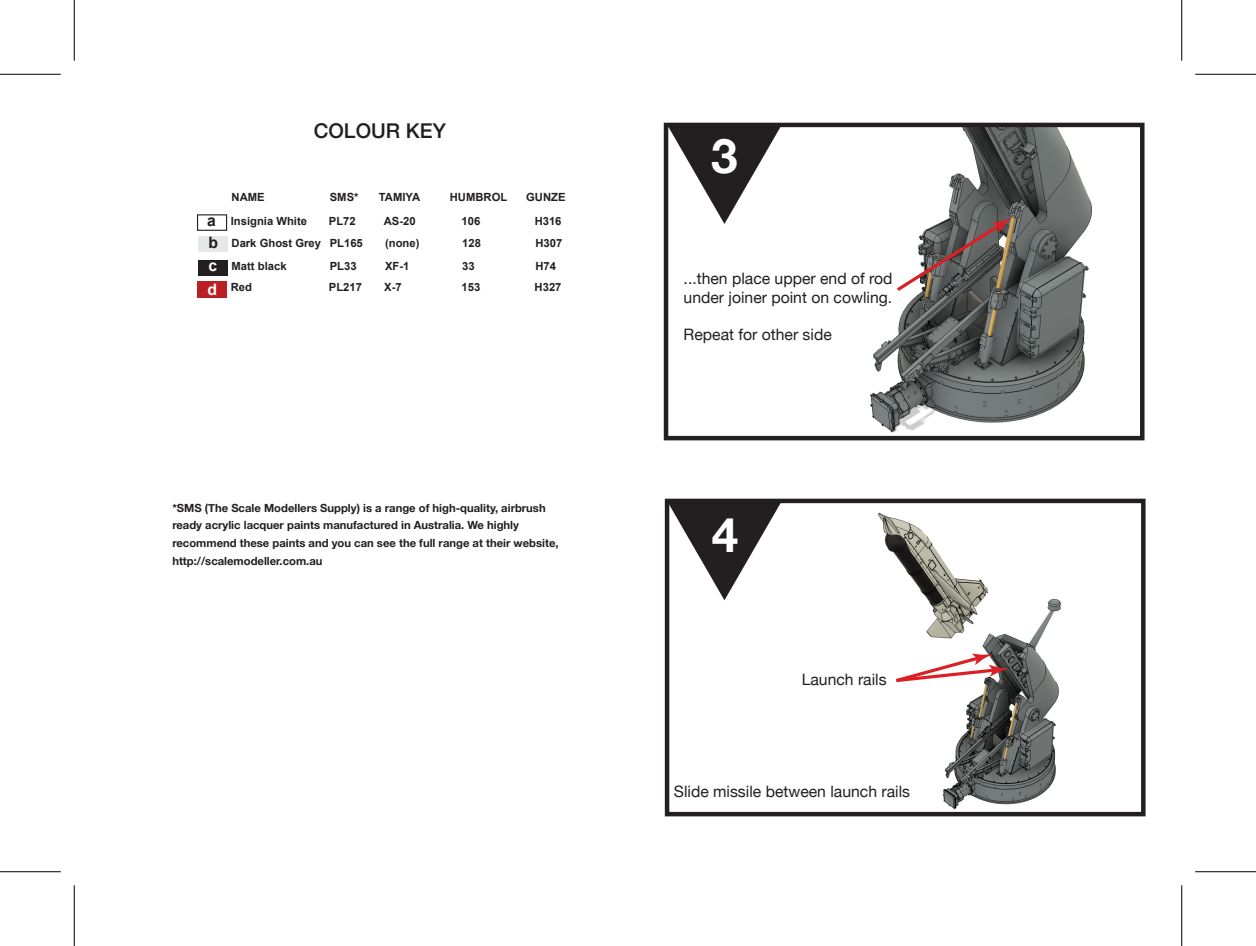
<style>
.page{position:relative;width:1256px;height:946px;background:#fff}
.page>*{position:absolute;margin:0;border:0;box-sizing:border-box;transform-origin:0 0}
.t1{font:700 47.7px "Helvetica Neue";color:#fff}
.t2{font:500 20.47px "Helvetica Neue";color:#231f20}
.t3{font:15.75px/18.9px "Helvetica Neue";color:#231f20}
.t4{font:700 15.75px "Arial";color:#231f20}
.t5{font:700 15.75px/23.8px "Arial";color:#fff}
.t6{font:700 11.25px/17.6px "Helvetica Neue";color:#231f20}
.t7{font:700 11.25px "Arial";color:#231f20}
</style>
<div class="page">
<img style="left:878px;top:512px;width:184px;height:298px">
<img style="left:870px;top:128px;width:222px;height:305px">
<div style="left:664px;top:123px;width:480px;height:317px;border:4px solid #231f20"></div>
<svg style="left:667px;top:125px;width:115px;height:99px"></svg>
<div style="left:665px;top:499px;width:480px;height:317px;border:4px solid #231f20"></div>
<svg style="left:667px;top:501px;width:115px;height:99px"></svg>
<div style="left:198px;top:237px;width:29px;height:15px;background:#e5e8e7"></div>
<div style="left:198px;top:260px;width:29px;height:15px;background:#231f20"></div>
<div style="left:197px;top:214px;width:30px;height:17px;border:1px solid #231f20"></div>
<div style="left:197px;top:281px;width:30px;height:17px;background:#bb1f24"></div>
<svg style="left:893px;top:218px;width:119px;height:76px"></svg>
<svg style="left:892px;top:653px;width:116px;height:31px"></svg>
<hr style="left:0;top:74px;width:61px;height:1px;background:#000">
<hr style="left:1195px;top:74px;width:61px;height:1px;background:#000">
<hr style="left:0;top:871px;width:61px;height:1px;background:#000">
<hr style="left:1195px;top:871px;width:61px;height:1px;background:#000">
<hr style="left:74px;top:0;width:1px;height:61px;background:#000">
<hr style="left:74px;top:885px;width:1px;height:61px;background:#000">
<hr style="left:1181px;top:0;width:1px;height:61px;background:#000">
<hr style="left:1181px;top:885px;width:1px;height:61px;background:#000">
<h2 class="t2" style="left:314px;top:114px;width:134px">COLOUR KEY</h2>
<h3 class="t4" style="left:207px;top:210px;width:10px">a</h3>
<h3 class="t4" style="left:208px;top:232px;width:11px">b</h3>
<h3 class="t5" style="left:208px;top:254px;width:11px">c d</h3>
<p class="t7" style="left:232px;top:189px;width:35px">NAME</p>
<p class="t7" style="left:330px;top:189px;width:30px">SMS*</p>
<p class="t7" style="left:379px;top:189px;width:43px">TAMIYA</p>
<p class="t7" style="left:450px;top:189px;width:59px">HUMBROL</p>
<p class="t7" style="left:526px;top:189px;width:41px">GUNZE</p>
<p class="t7" style="left:231px;top:214px;width:78px">Insignia White</p>
<p class="t7" style="left:329px;top:214px;width:28px">PL72</p>
<p class="t7" style="left:384px;top:214px;width:33px">AS-20</p>
<p class="t7" style="left:461px;top:214px;width:20px">106</p>
<p class="t7" style="left:535px;top:214px;width:28px">H316</p>
<p class="t7" style="left:232px;top:236px;width:133px">Dark Ghost Grey PL165</p>
<p class="t7" style="left:385px;top:236px;width:36px">(none)</p>
<p class="t7" style="left:462px;top:236px;width:20px">128</p>
<p class="t7" style="left:535px;top:236px;width:28px">H307</p>
<p class="t7" style="left:232px;top:259px;width:57px">Matt black</p>
<p class="t7" style="left:330px;top:259px;width:28px">PL33</p>
<p class="t7" style="left:385px;top:259px;width:26px">XF-1</p>
<p class="t7" style="left:462px;top:259px;width:14px">33</p>
<p class="t7" style="left:535px;top:259px;width:22px">H74</p>
<p class="t7" style="left:231px;top:280px;width:23px">Red</p>
<p class="t7" style="left:329px;top:280px;width:35px">PL217</p>
<p class="t7" style="left:384px;top:280px;width:19px">X-7</p>
<p class="t7" style="left:461px;top:280px;width:20px">153</p>
<p class="t7" style="left:535px;top:280px;width:28px">H327</p>
<p class="t6" style="left:172px;top:499px;width:388px">*SMS (The Scale Modellers Supply) is a range of high-quality, airbrush ready acrylic lacquer paints manufactured in Australia. We highly recommend these paints and you can see the full range at their website, http://scalemodeller.com.au</p>
<h1 class="t1" style="left:711px;top:118px;width:28px">3</h1>
<h3 class="t3" style="left:684px;top:269px;width:210px">...then place upper end of rod under joiner point on cowling.</h3>
<h3 class="t3" style="left:684px;top:326px;width:150px">Repeat for other side</h3>
<h1 class="t1" style="left:712px;top:497px;width:28px">4</h1>
<h3 class="t3" style="left:802px;top:671px;width:86px">Launch rails</h3>
<h3 class="t3" style="left:674px;top:783px;width:238px">Slide missile between launch rails</h3>
</div>
